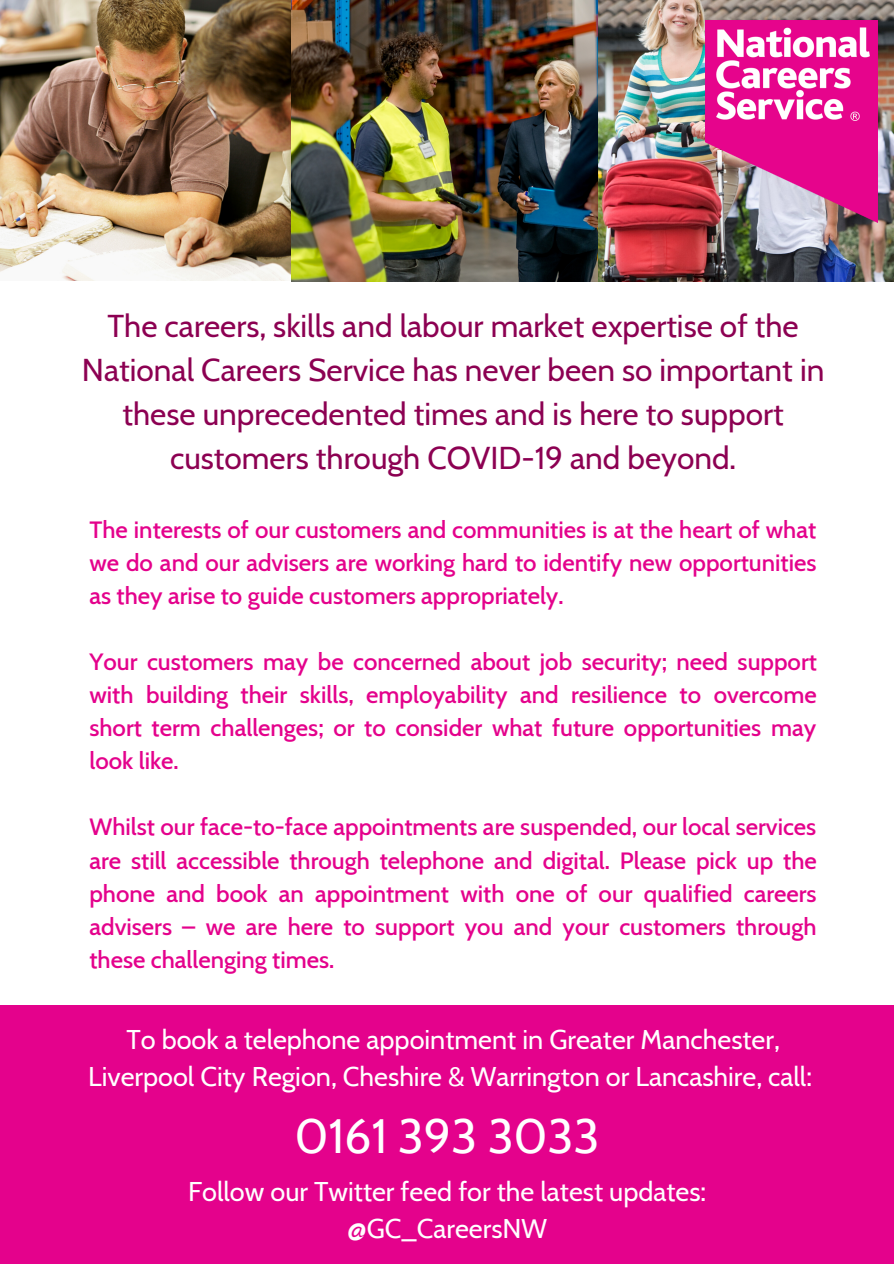
<style>
.page{position:relative;width:894px;height:1264px;background:#fff}
.page>*{position:absolute;margin:0;border:0;box-sizing:border-box;transform-origin:0 0}
.t1{font:48px "Cabin";color:#fff}
.t2{font:31.5px/44px "Cabin";color:#8c0052;text-align:center}
.t3{font:27px/37.2px "Cabin";color:#fff;text-align:center}
.t4{font:500 24px/33px "Cabin";color:#e4028c;text-align:justify}
</style>
<div class="page">
<div style="left:0;top:1005px;width:893px;height:258px;background:#e4028c"></div>
<img style="left:0;top:0;width:893px;height:281px">
<img style="left:705px;top:20px;width:171px;height:203px">
<h2 class="t2" style="left:82px;top:304px;width:743px">The careers, skills and labour market expertise of the National Careers Service has never been so important in these unprecedented times and is here to support customers through COVID-19 and beyond.</h2>
<p class="t4" style="left:89px;top:512px;width:728px">The interests of our customers and communities is at the heart of what we do and our advisers are working hard to identify new opportunities as they arise to guide customers appropriately.</p>
<p class="t4" style="left:89px;top:645px;width:728px">Your customers may be concerned about job security; need support with building their skills, employability and resilience to overcome short term challenges; or to consider what future opportunities may look like.</p>
<p class="t4" style="left:89px;top:810px;width:728px">Whilst our face-to-face appointments are suspended, our local services are still accessible through telephone and digital. Please pick up the phone and book an appointment with one of our qualified careers advisers – we are here to support you and your customers through these challenging times.</p>
<p class="t3" style="left:88px;top:1020px;width:725px">To book a telephone appointment in Greater Manchester,<br>Liverpool City Region, Cheshire &amp; Warrington or Lancashire, call:</p>
<h1 class="t1" style="left:295px;top:1106px;width:306px">0161 393 3033</h1>
<p class="t3" style="left:188px;top:1172px;width:519px">Follow our Twitter feed for the latest updates: @GC_CareersNW</p>
</div>
